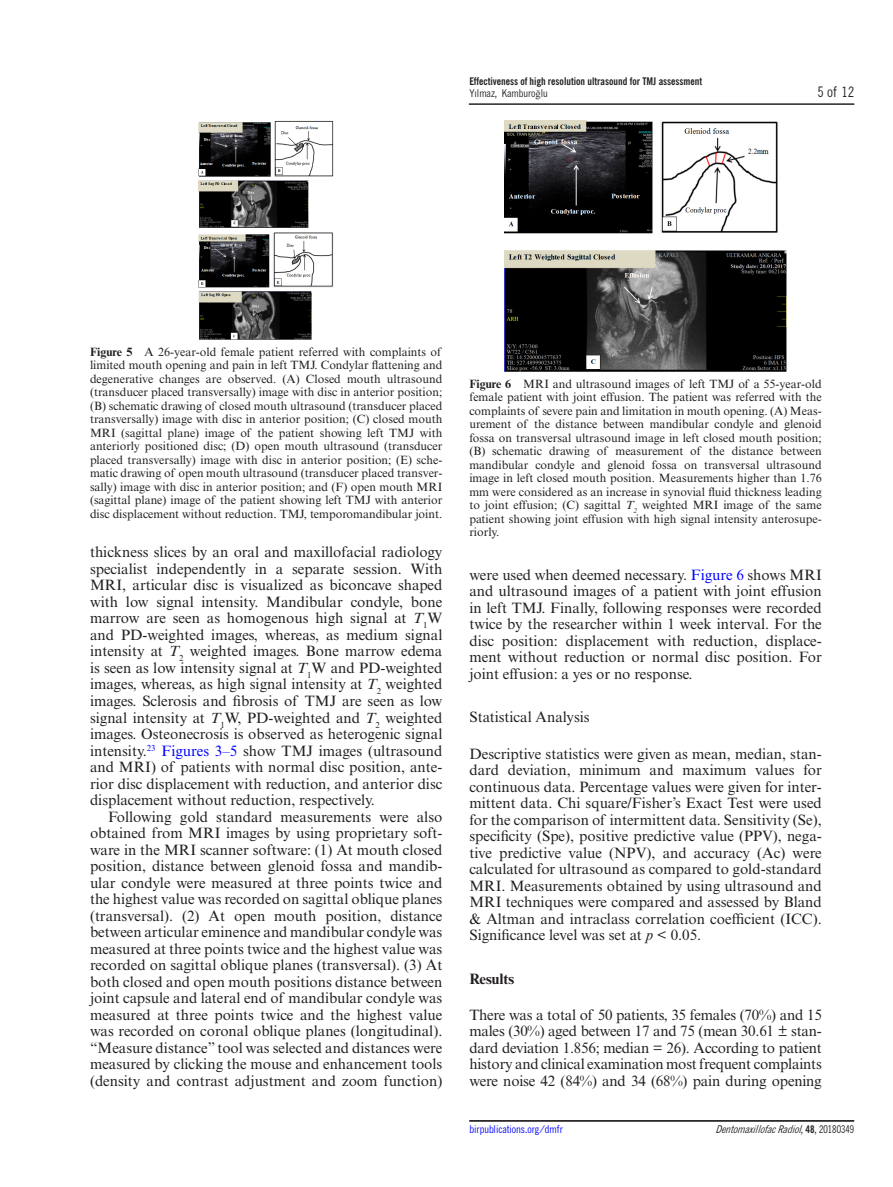
<style>
.page{position:relative;width:893px;height:1187px;background:#fff}
.page>*{position:absolute;margin:0;border:0;box-sizing:border-box;transform-origin:0 0}
.t1{font:15px/16.5px "Times New Roman MT Std";color:#231f20;text-align:justify}
.t2{font:700 15px "Times New Roman MT Std";color:#231f20}
.t3{font:condensed 14.25px "News Gothic MT Std";color:#231f20}
.t4{font:12px/13.5px "Times New Roman MT Std";color:#231f20;text-align:justify}
.t5{font:700 condensed 10.5px "News Gothic BT";color:#231f20}
.t6{font:italic condensed 10.5px "News Gothic MT Std";color:#231f20}
.t7{font:condensed 10.5px "News Gothic MT Std";color:#00f}
.t8{font:condensed 10.5px "News Gothic MT Std";color:#231f20}
.s1{font-family:"Times New Roman";font-stretch:normal}
.s2{font-weight:700}
.s3{font-style:italic}
.s4{color:#00f}
.s5{font-style:normal}
.s6{font-family:"News Gothic BT";font-weight:700;font-style:normal}
</style>
<div class="page">
<hr style="left:469px;top:104px;width:385px;height:1px;background:#231f20">
<hr style="left:469px;top:1120px;width:385px;height:1px;background:#231f20">
<img style="left:505px;top:121px;width:281px;height:250px">
<img style="left:198px;top:121px;width:136px;height:218px">
<p class="t5" style="left:469px;top:75px;width:234px">Effectiveness of high resolution ultrasound for TMJ assessment</p>
<p class="t8" style="left:469px;top:87px;width:80px">Yılmaz, Kamburo<span class="s1">ğ</span>lu</p>
<p class="t3" style="left:817px;top:84px;width:38px">5 of 12</p>
<p class="t4" style="left:90px;top:345px;width:354px"><span class="s2">Figure 5</span> A 26-year-old female patient referred with complaints of limited mouth opening and pain in left TMJ. Condylar flattening and degenerative changes are observed. (A) Closed mouth ultrasound (transducer placed transversally) image with disc in anterior position; (B) schematic drawing of closed mouth ultrasound (transducer placed transversally) image with disc in anterior position; (C) closed mouth MRI (sagittal plane) image of the patient showing left TMJ with anteriorly positioned disc; (D) open mouth ultrasound (transducer placed transversally) image with disc in anterior position; (E) sche&shy;matic drawing of open mouth ultrasound (transducer placed transver&shy;sally) image with disc in anterior position; and (F) open mouth MRI (sagittal plane) image of the patient showing left TMJ with anterior disc displacement without reduction. TMJ, temporomandibular joint.</p>
<p class="t1" style="left:90px;top:544px;width:354px">thickness slices by an oral and maxillofacial radiology specialist independently in a separate session. With MRI, articular disc is visualized as biconcave shaped with low signal intensity. Mandibular condyle, bone marrow are seen as homogenous high signal at <span class="s3">T</span><sub>1</sub>W and PD-weighted images, whereas, as medium signal intensity at <span class="s3">T</span><sub>2</sub> weighted images. Bone marrow edema is seen as low intensity signal at <span class="s3">T</span><sub>1</sub>W and PD-weighted images, whereas, as high signal intensity at <span class="s3">T</span><sub>2</sub> weighted images. Sclerosis and fibrosis of TMJ are seen as low signal intensity at <span class="s3">T</span><sub>1</sub>W, PD-weighted and <span class="s3">T</span><sub>2</sub> weighted images. Osteonecrosis is observed as heterogenic signal intensity.<sup>23</sup> <span class="s4">Figures 3–5</span> show TMJ images (ultrasound and MRI) of patients with normal disc position, ante&shy;rior disc displacement with reduction, and anterior disc displacement without reduction, respectively.</p>
<p class="t1" style="left:90px;top:808px;width:354px;text-indent:18px">Following gold standard measurements were also obtained from MRI images by using proprietary soft&shy;ware in the MRI scanner software: (1) At mouth closed position, distance between glenoid fossa and mandib&shy;ular condyle were measured at three points twice and the highest value was recorded on sagittal oblique planes (transversal). (2) At open mouth position, distance between articular eminence and mandibular condyle was measured at three points twice and the highest value was recorded on sagittal oblique planes (transversal). (3) At both closed and open mouth positions distance between joint capsule and lateral end of mandibular condyle was measured at three points twice and the highest value was recorded on coronal oblique planes (longitudinal). “Measure distance” tool was selected and distances were measured by clicking the mouse and enhancement tools (density and contrast adjustment and zoom function)</p>
<p class="t4" style="left:469px;top:377px;width:354px"><span class="s2">Figure 6</span> MRI and ultrasound images of left TMJ of a 55-year-old female patient with joint effusion. The patient was referred with the complaints of severe pain and limitation in mouth opening. (A) Meas&shy;urement of the distance between mandibular condyle and glenoid fossa on transversal ultrasound image in left closed mouth position; (B) schematic drawing of measurement of the distance between mandibular condyle and glenoid fossa on transversal ultrasound image in left closed mouth position. Measurements higher than 1.76 mm were considered as an increase in synovial fluid thickness leading to joint effusion; (C) sagittal <span class="s3">T</span><sub>2</sub> weighted MRI image of the same patient showing joint effusion with high signal intensity anterosupe&shy;riorly.</p>
<p class="t1" style="left:469px;top:566px;width:354px">were used when deemed necessary. <span class="s4">Figure 6</span> shows MRI and ultrasound images of a patient with joint effusion in left TMJ. Finally, following responses were recorded twice by the researcher within 1 week interval. For the disc position: displacement with reduction, displace&shy;ment without reduction or normal disc position. For joint effusion: a yes or no response.</p>
<p class="t1" style="left:469px;top:709px;width:122px">Statistical Analysis</p>
<p class="t1" style="left:469px;top:745px;width:354px">Descriptive statistics were given as mean, median, stan&shy;dard deviation, minimum and maximum values for continuous data. Percentage values were given for inter&shy;mittent data. Chi square/Fisher’s Exact Test were used for the comparison of intermittent data. Sensitivity (Se), specificity (Spe), positive predictive value (PPV), nega&shy;tive predictive value (NPV), and accuracy (Ac) were calculated for ultrasound as compared to gold-standard MRI. Measurements obtained by using ultrasound and MRI techniques were compared and assessed by Bland &amp; Altman and intraclass correlation coefficient (ICC).<br>Significance level was set at <span class="s3">p</span> &lt; 0.05.</p>
<p class="t2" style="left:469px;top:969px;width:46px">Results</p>
<p class="t1" style="left:469px;top:1006px;width:354px">There was a total of 50 patients, 35 females (70%) and 15 males (30%) aged between 17 and 75 (mean 30.61 ± stan&shy;dard deviation 1.856; median = 26). According to patient history and clinical examination most frequent complaints were noise 42 (84%) and 34 (68%) pain during opening</p>
<p class="t7" style="left:469px;top:1123px;width:95px">birpublications.org/dmfr</p>
<p class="t6" style="left:715px;top:1123px;width:140px">DentomaxillofacRadiol<span class="s5">,</span> <span class="s6">4 8</span> <span class="s5">, 2 0 1 8 0 3 4 9</span></p>
</div>
